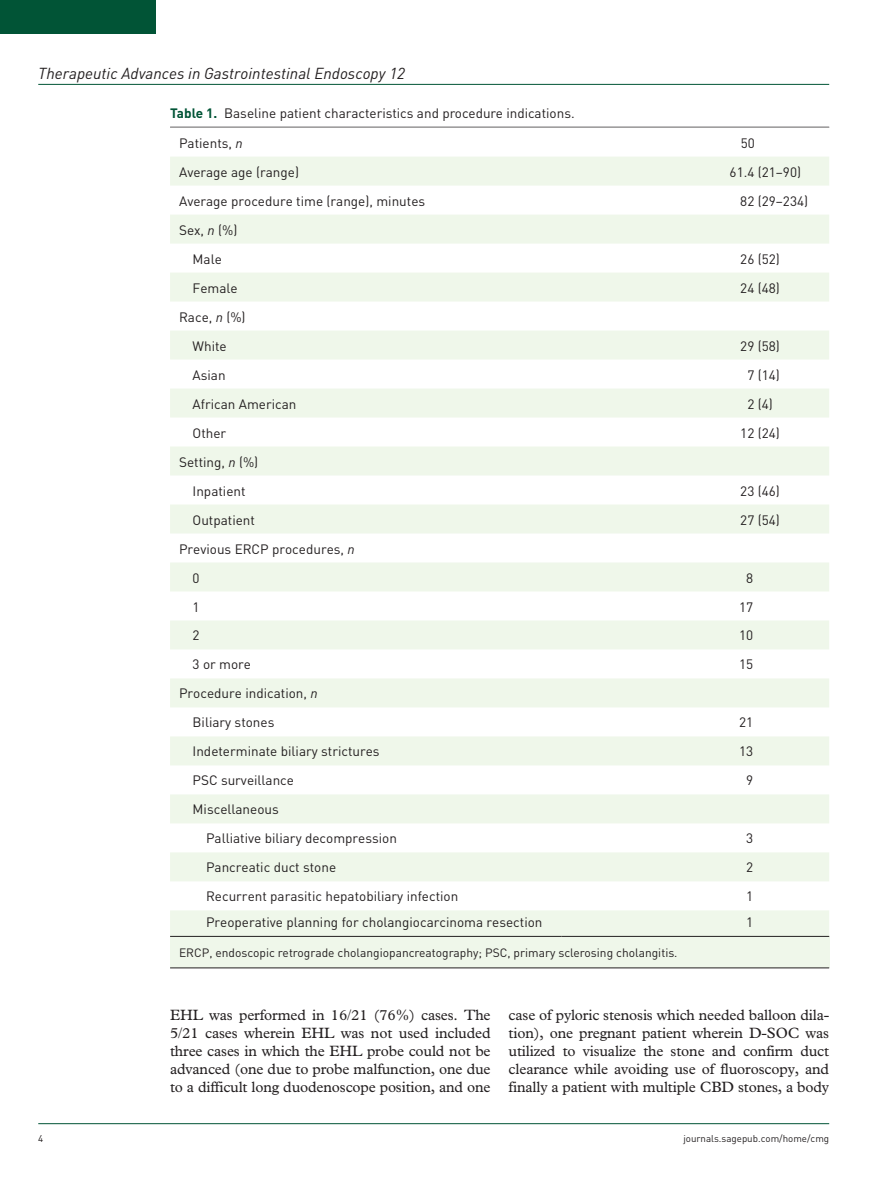
<style>
.page{position:relative;width:893px;height:1191px;background:#fff}
.page>*{position:absolute;margin:0;border:0;box-sizing:border-box;transform-origin:0 0}
.t1{font:italic 15.75px "DIN";color:#231f20}
.t2{font:15px/18px "Plantin Std";letter-spacing:-.01em;color:#231f20;text-align:justify}
.t3{font:13.5px/29px "DIN";color:#231f20;text-align:center}
.t4{font:12px "DIN";color:#231f20}
.t5{font:9.75px "DIN";color:#231f20}
.s1{font-weight:700;color:#015436}
.s2{font-style:italic}
</style>
<div class="page">
<hr style="left:38px;top:84px;width:791px;height:1px;background:#015436">
<hr style="left:38px;top:1123px;width:791px;height:1px;background:#015436">
<div style="left:0;top:0;width:155px;height:34px;background:#015436"></div>
<div style="left:170px;top:936px;width:659px;height:31px;background:#eff7ea"></div>
<hr style="left:170px;top:127px;width:659px;height:1px;background:#231f20">
<hr style="left:170px;top:967px;width:659px;height:1px;background:#231f20">
<svg style="left:170px;top:157px;width:659px;height:779px;fill:#f5faf2"></svg>
<hr style="left:170px;top:936px;width:391px;height:1px;background:#231f20">
<hr style="left:561px;top:936px;width:268px;height:1px;background:#231f20">
<p class="t1" style="left:38px;top:63px;width:368px">Therapeutic Advances in Gastrointestinal Endoscopy 12</p>
<p class="t3" style="left:170px;top:98px;width:406px"><span class="s1">Table 1.</span> Baseline patient characteristics and procedure indications.</p>
<p class="t3" style="left:179px;top:128px;width:65px">Patients, <span class="s2">n</span></p>
<p class="t3" style="left:741px;top:128px;width:16px">50</p>
<p class="t3" style="left:179px;top:157px;width:121px">Average age (range)</p>
<p class="t3" style="left:730px;top:157px;width:73px">61.4 (21–90)</p>
<p class="t3" style="left:179px;top:186px;width:248px">Average procedure time (range), minutes</p>
<p class="t3" style="left:740px;top:186px;width:69px">82 (29–234)</p>
<p class="t3" style="left:179px;top:215px;width:60px">Sex, <span class="s2">n</span> (%)<br>Male</p>
<p class="t3" style="left:740px;top:244px;width:41px">26 (52)</p>
<p class="t3" style="left:193px;top:273px;width:47px">Female</p>
<p class="t3" style="left:740px;top:273px;width:41px">24 (48)</p>
<p class="t3" style="left:179px;top:302px;width:68px">Race, <span class="s2">n</span> (%)<br>White</p>
<p class="t3" style="left:740px;top:331px;width:41px">29 (58)</p>
<p class="t3" style="left:193px;top:360px;width:35px">Asian</p>
<p class="t3" style="left:747px;top:360px;width:34px">7 (14)</p>
<p class="t3" style="left:193px;top:389px;width:105px">African American</p>
<p class="t3" style="left:747px;top:389px;width:27px">2 (4)</p>
<p class="t3" style="left:193px;top:418px;width:35px">Other</p>
<p class="t3" style="left:740px;top:418px;width:41px">12 (24)</p>
<p class="t3" style="left:179px;top:447px;width:81px">Setting, <span class="s2">n</span> (%)<br>Inpatient</p>
<p class="t3" style="left:740px;top:476px;width:41px">23 (46)</p>
<p class="t3" style="left:193px;top:505px;width:64px">Outpatient</p>
<p class="t3" style="left:740px;top:505px;width:41px">27 (54)</p>
<p class="t3" style="left:193px;top:534px;width:164px;text-align:left;text-indent:-14px">Previous ERCP procedures, <span class="s2">n<br></span>0</p>
<p class="t3" style="left:746px;top:563px;width:9px">8</p>
<p class="t3" style="left:193px;top:592px;width:9px">1</p>
<p class="t3" style="left:739px;top:592px;width:16px">17</p>
<p class="t3" style="left:193px;top:621px;width:9px">2</p>
<p class="t3" style="left:739px;top:621px;width:16px">10</p>
<p class="t3" style="left:193px;top:650px;width:60px">3 or more</p>
<p class="t3" style="left:739px;top:650px;width:16px">15</p>
<p class="t3" style="left:193px;top:679px;width:127px;text-align:left;text-indent:-14px">Procedure indication, <span class="s2">n<br></span>Biliary stones</p>
<p class="t3" style="left:739px;top:708px;width:16px">21</p>
<p class="t3" style="left:193px;top:737px;width:189px">Indeterminate biliary strictures</p>
<p class="t3" style="left:739px;top:737px;width:16px">13</p>
<p class="t3" style="left:193px;top:766px;width:103px">PSC surveillance</p>
<p class="t3" style="left:746px;top:766px;width:9px">9</p>
<p class="t3" style="left:206px;top:795px;width:192px;text-align:left;text-indent:-14px">Miscellaneous<br>Palliative biliary decompression</p>
<p class="t3" style="left:746px;top:824px;width:9px">3</p>
<p class="t3" style="left:206px;top:853px;width:132px">Pancreatic duct stone</p>
<p class="t3" style="left:746px;top:853px;width:9px">2</p>
<p class="t3" style="left:206px;top:882px;width:254px">Recurrent parasitic hepatobiliary infection</p>
<p class="t3" style="left:746px;top:882px;width:9px">1</p>
<p class="t3" style="left:206px;top:907px;width:338px">Preoperative planning for cholangiocarcinoma resection</p>
<p class="t3" style="left:746px;top:907px;width:9px">1</p>
<p class="t4" style="left:179px;top:945px;width:500px">ERCP, endoscopic retrograde cholangiopancreatography; PSC, primary sclerosing cholangitis.</p>
<p class="t2" style="left:170px;top:1006px;width:322px">EHL was performed in 16/21 (76%) cases. The 5/21 cases wherein EHL was not used included three cases in which the EHL probe could not be advanced (one due to probe malfunction, one due to a difficult long duodenoscope position, and one</p>
<p class="t2" style="left:509px;top:1006px;width:322px">case of pyloric stenosis which needed balloon dila&shy;tion), one pregnant patient wherein D-SOC was utilized to visualize the stone and confirm duct clearance while avoiding use of fluoroscopy, and finally a patient with multiple CBD stones, a body</p>
<p class="t5" style="left:38px;top:1132px;width:7px">4</p>
<p class="t5" style="left:683px;top:1132px;width:147px">journals.sagepub.com/home/cmg</p>
</div>
